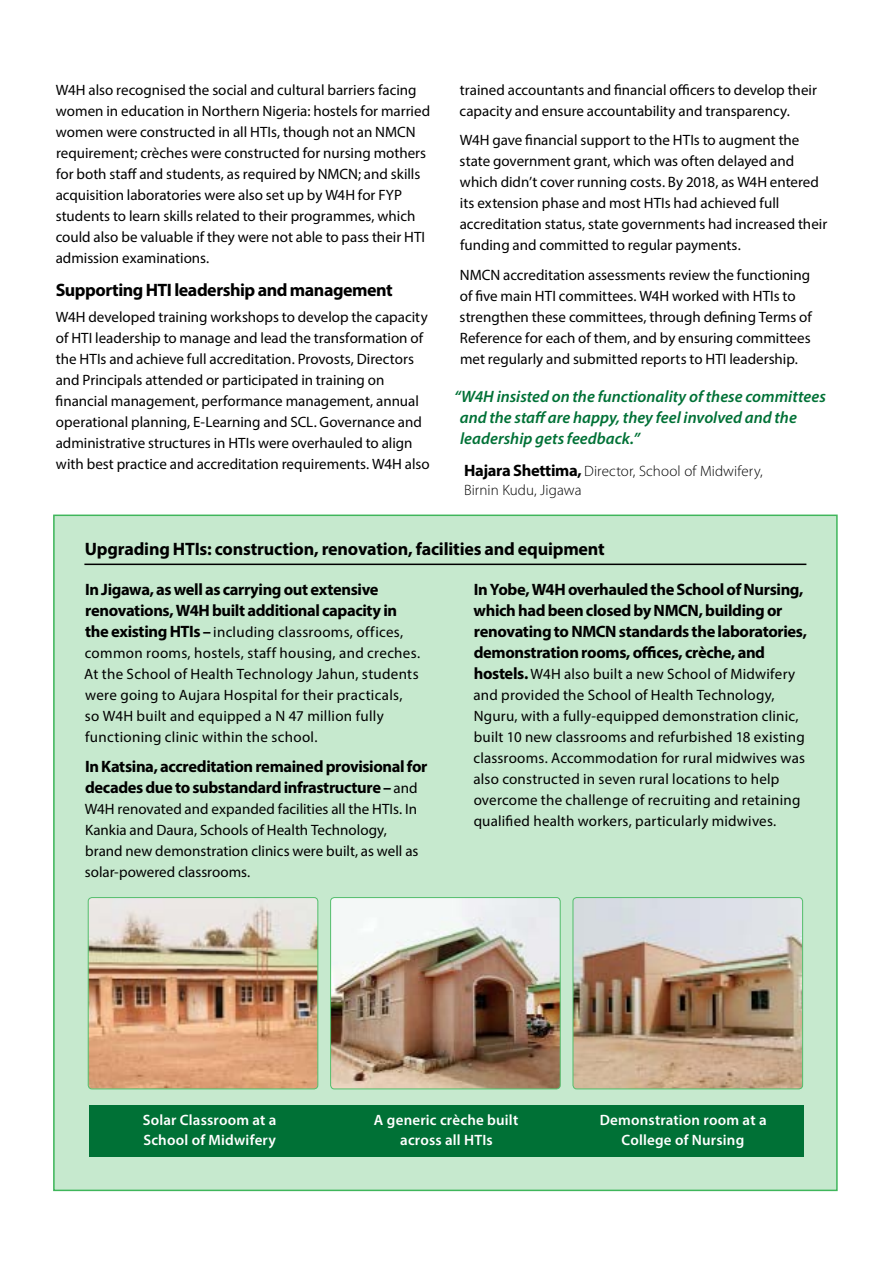
<style>
.page{position:relative;width:893px;height:1263px;background:#fff}
.page>*{position:absolute;margin:0;border:0;box-sizing:border-box;transform-origin:0 0}
.t1{font:700 18px "Myriad Pro";letter-spacing:-.01em;color:#000}
.t2{font:700 16.5px/21px "Myriad Pro";letter-spacing:-.025em;color:#000}
.t3{font:italic 600 16.5px/21px "Myriad Pro";color:#007136}
.t4{font:15px/21px "Myriad Pro";color:#000}
.t5{font:15px/21px "Myriad Pro";letter-spacing:.02em;color:#000}
.t6{font:600 15px/19.5px "Myriad Pro";letter-spacing:.01em;color:#fff;text-align:center}
.t7{font:300 15px/19.5px "Myriad Pro";letter-spacing:.01em;color:#000}
.s1{font-weight:700;font-size:16.5px}
.s2{font-weight:400;font-size:15px}
</style>
<div class="page">
<div style="left:54px;top:515px;width:783px;height:675px;background:#c6e9ce"></div>
<hr style="left:84px;top:564px;width:722px;height:1px;background:#000">
<img style="left:573px;top:897px;width:230px;height:192px">
<div style="left:573px;top:897px;width:230px;height:192px;border:1px solid #53be6c;border-radius:4px"></div>
<img style="left:331px;top:899px;width:229px;height:190px">
<div style="left:330px;top:897px;width:231px;height:192px;border:1px solid #53be6c;border-radius:4px"></div>
<img style="left:88px;top:897px;width:230px;height:192px">
<div style="left:88px;top:897px;width:230px;height:192px;border:1px solid #53be6c;border-radius:4px"></div>
<div style="left:89px;top:1106px;width:715px;height:51px;background:#007136"></div>
<p class="t4" style="left:56px;top:79px;width:376px">W4H also recognised the social and cultural barriers facing women in education in Northern Nigeria: hostels for married women were constructed in all HTIs, though not an NMCN requirement; crèches were constructed for nursing mothers for both staff and students, as required by NMCN; and skills acquisition laboratories were also set up by W4H for FYP students to learn skills related to their programmes, which could also be valuable if they were not able to pass their HTI admission examinations.</p>
<p class="t1" style="left:56px;top:279px;width:339px">Supporting HTI leadership and management</p>
<p class="t4" style="left:56px;top:306px;width:376px">W4H developed training workshops to develop the capacity of HTI leadership to manage and lead the transformation of the HTIs and achieve full accreditation. Provosts, Directors and Principals attended or participated in training on financial management, performance management, annual operational planning, E-Learning and SCL. Governance and administrative structures in HTIs were overhauled to align with best practice and accreditation requirements. W4H also</p>
<p class="t4" style="left:460px;top:79px;width:359px">trained accountants and financial officers to develop their capacity and ensure accountability and transparency.</p>
<p class="t4" style="left:460px;top:129px;width:369px">W4H gave financial support to the HTIs to augment the state government grant, which was often delayed and which didn’t cover running costs. By 2018, as W4H entered its extension phase and most HTIs had achieved full accreditation status, state governments had increased their funding and committed to regular payments.</p>
<p class="t4" style="left:460px;top:264px;width:354px">NMCN accreditation assessments review the functioning of five main HTI committees. W4H worked with HTIs to strengthen these committees, through defining Terms of Reference for each of them, and by ensuring committees met regularly and submitted reports to HTI leadership.</p>
<p class="t3" style="left:460px;top:385px;width:368px;text-indent:-6px">“W4H insisted on the functionality of these committees and the staff are happy, they feel involved and the leadership gets feedback.”</p>
<p class="t7" style="left:464px;top:461px;width:300px"><span class="s1">Hajara Shettima,</span> Director, School of Midwifery,<br>Birnin Kudu, Jigawa</p>
<p class="t1" style="left:85px;top:537px;width:521px">Upgrading HTIs: construction, renovation, facilities and equipment</p>
<p class="t2" style="left:85px;top:579px;width:314px">In Jigawa, as well as carrying out extensive renovations, W4H built additional capacity in</p>
<p class="t5" style="left:84px;top:621px;width:338px"><span class="s1">the existing HTIs –</span> including classrooms, offices, common rooms, hostels, staff housing, and creches.<br>At the School of Health Technology Jahun, students were going to Aujara Hospital for their practicals,<br>so W4H built and equipped a N 47 million fully functioning clinic within the school.</p>
<p class="t2" style="left:85px;top:755px;width:344px">In Katsina, accreditation remained provisional for decades due to substandard infrastructure – <span class="s2">and</span></p>
<p class="t4" style="left:85px;top:798px;width:335px">W4H renovated and expanded facilities all the HTIs. In Kankia and Daura, Schools of Health Technology, brand new demonstration clinics were built, as well as solar-powered classrooms.</p>
<p class="t2" style="left:474px;top:579px;width:335px">In Yobe, W4H overhauled the School of Nursing, which had been closed by NMCN, building or renovating to NMCN standards the laboratories, demonstration rooms, offices, crèche, and</p>
<p class="t4" style="left:473px;top:663px;width:333px"><span class="s1">hostels.</span> W4H also built a new School of Midwifery and provided the School of Health Technology, Nguru, with a fully-equipped demonstration clinic, built 10 new classrooms and refurbished 18 existing classrooms. Accommodation for rural midwives was also constructed in seven rural locations to help overcome the challenge of recruiting and retaining qualified health workers, particularly midwives.</p>
<p class="t6" style="left:143px;top:1110px;width:135px;text-align:left">Solar Classroom at a<br>School of Midwifery</p>
<p class="t6" style="left:374px;top:1110px;width:146px">A generic crèche built across all HTIs</p>
<p class="t6" style="left:600px;top:1110px;width:168px">Demonstration room at a<br>College of Nursing</p>
</div>
